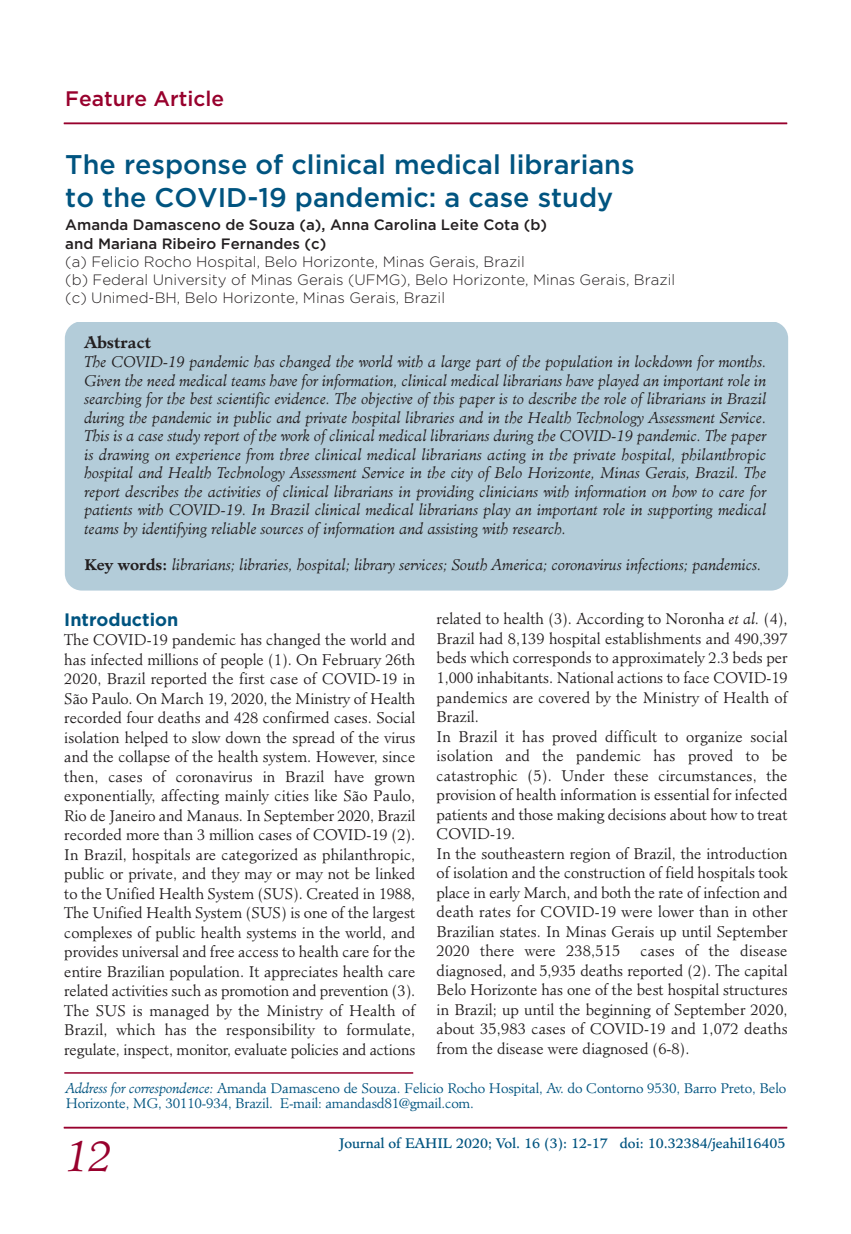
<style>
.page{position:relative;width:851px;height:1234px;background:#fff}
.page>*{position:absolute;margin:0;border:0;box-sizing:border-box;transform-origin:0 0}
.t1{font:italic 300 42px "Minister";color:#98012d}
.t2{font:500 27px "Gotham";color:#005480}
.t3{font:500 21px "Gotham";color:#98012d}
.t4{font:700 18px "Gotham";color:#005480}
.t5{font:700 15.75px "Minister";color:#231f20}
.t6{font:300 15px/19.5px "Minister";color:#231f20;text-align:justify}
.t7{font:italic 300 15px/18.5px "Minister";color:#231f20;text-align:justify}
.t8{font:300 15px "Gotham";color:#231f20}
.t9{font:500 15px "Gotham";color:#231f20}
.t10{font:300 13.5px/15px "Minister";letter-spacing:-.015em;color:#005480}
.t11{font:13.5px "Minister";color:#005480}
.s1{font-weight:700;font-style:normal}
.s2{font-style:italic}
</style>
<div class="page">
<hr style="left:64px;top:1126px;width:723px;height:2px;background:#98012d">
<hr style="left:64px;top:123px;width:723px;height:1px;background:#98012d">
<div style="left:65px;top:321px;width:723px;height:269px;background:#b3ccd9;border-radius:17px"></div>
<hr style="left:64px;top:1071px;width:349px;height:2px;background:#98012d">
<p class="t3" style="left:65px;top:91px;width:160px">Feature Article</p>
<p class="t2" style="left:65px;top:155px;width:570px">The response of clinical medical librarians</p>
<p class="t2" style="left:65px;top:187px;width:549px">to the COVID-19 pandemic: a case study</p>
<p class="t9" style="left:65px;top:219px;width:483px">Amanda Damasceno de Souza (a), Anna Carolina Leite Cota (b)</p>
<p class="t9" style="left:65px;top:238px;width:262px">and Mariana Ribeiro Fernandes (c)</p>
<p class="t8" style="left:65px;top:256px;width:461px">(a) Felicio Rocho Hospital, Belo Horizonte, Minas Gerais, Brazil</p>
<p class="t8" style="left:65px;top:274px;width:611px">(b) Federal University of Minas Gerais (UFMG), Belo Horizonte, Minas Gerais, Brazil</p>
<p class="t8" style="left:65px;top:292px;width:381px">(c) Unimed-BH, Belo Horizonte, Minas Gerais, Brazil</p>
<p class="t5" style="left:84px;top:335px;width:68px">Abstract</p>
<p class="t7" style="left:84px;top:354px;width:683px">The COVID-19 pandemic has changed the world with a large part of the population in lockdown for months.<br>Given the need medical teams have for information, clinical medical librarians have played an important role in searching for the best scientific evidence. The objective of this paper is to describe the role of librarians in Brazil during the pandemic in public and private hospital libraries and in the Health Technology Assessment Service.<br>This is a case study report of the work of clinical medical librarians during the COVID-19 pandemic. The paper is drawing on experience from three clinical medical librarians acting in the private hospital, philanthropic hospital and Health Technology Assessment Service in the city of Belo Horizonte, Minas Gerais, Brazil. The report describes the activities of clinical librarians in providing clinicians with information on how to care for patients with COVID-19. In Brazil clinical medical librarians play an important role in supporting medical teams by identifying reliable sources of information and assisting with research.</p>
<p class="t7" style="left:84px;top:557px;width:678px"><span class="s1">Key words:</span> librarians; libraries, hospital; library services; South America; coronavirus infections; pandemics.</p>
<p class="t4" style="left:64px;top:612px;width:115px">Introduction</p>
<p class="t6" style="left:64px;top:631px;width:352px">The COVID-19 pandemic has changed the world and has infected millions of people (1). On February 26th 2020, Brazil reported the first case of COVID-19 in São Paulo. On March 19, 2020, the Ministry of Health recorded four deaths and 428 confirmed cases. Social isolation helped to slow down the spread of the virus and the collapse of the health system. However, since then, cases of coronavirus in Brazil have grown exponentially, affecting mainly cities like São Paulo, Rio de Janeiro and Manaus. In September 2020, Brazil recorded more than 3 million cases of COVID-19 (2).</p>
<p class="t6" style="left:64px;top:845px;width:352px">In Brazil, hospitals are categorized as philanthropic, public or private, and they may or may not be linked to the Unified Health System (SUS). Created in 1988, The Unified Health System (SUS) is one of the largest complexes of public health systems in the world, and provides universal and free access to health care for the entire Brazilian population. It appreciates health care related activities such as promotion and prevention (3).<br>The SUS is managed by the Ministry of Health of Brazil, which has the responsibility to formulate, regulate, inspect, monitor, evaluate policies and actions</p>
<p class="t6" style="left:436px;top:610px;width:352px">related to health (3). According to Noronha <span class="s2">et al.</span> (4), Brazil had 8,139 hospital establishments and 490,397 beds which corresponds to approximately 2.3 beds per 1,000 inhabitants. National actions to face COVID-19 pandemics are covered by the Ministry of Health of Brazil.</p>
<p class="t6" style="left:436px;top:727px;width:352px">In Brazil it has proved difficult to organize social isolation and the pandemic has proved to be catastrophic (5). Under these circumstances, the provision of health information is essential for infected patients and those making decisions about how to treat COVID-19.</p>
<p class="t6" style="left:436px;top:844px;width:352px">In the southeastern region of Brazil, the introduction of isolation and the construction of field hospitals took place in early March, and both the rate of infection and death rates for COVID-19 were lower than in other Brazilian states. In Minas Gerais up until September 2020 there were 238,515</p>
<p class="t6" style="left:436px;top:942px;width:352px;text-indent:204px">cases of the disease diagnosed, and 5,935 deaths reported (2). The capital Belo Horizonte has one of the best hospital structures in Brazil; up until the beginning of September 2020, about 35,983 cases of COVID-19 and 1,072 deaths from the disease were diagnosed (6-8).</p>
<p class="t10" style="left:66px;top:1081px;width:721px"><span class="s2">Address for correspondence:</span> Amanda Damasceno de Souza. Felicio Rocho Hospital, Av. do Contorno 9530, Barro Preto, Belo<br>Horizonte, MG, 30110-934, Brazil. E-mail: amandasd81@gmail.com.</p>
<p class="t11" style="left:339px;top:1137px;width:448px">Journal of EAHIL 2020; Vol. 16 (3): 12-17 doi: 10.32384/jeahil16405</p>
<p class="t1" style="left:65px;top:1137px;width:48px">12</p>
</div>
